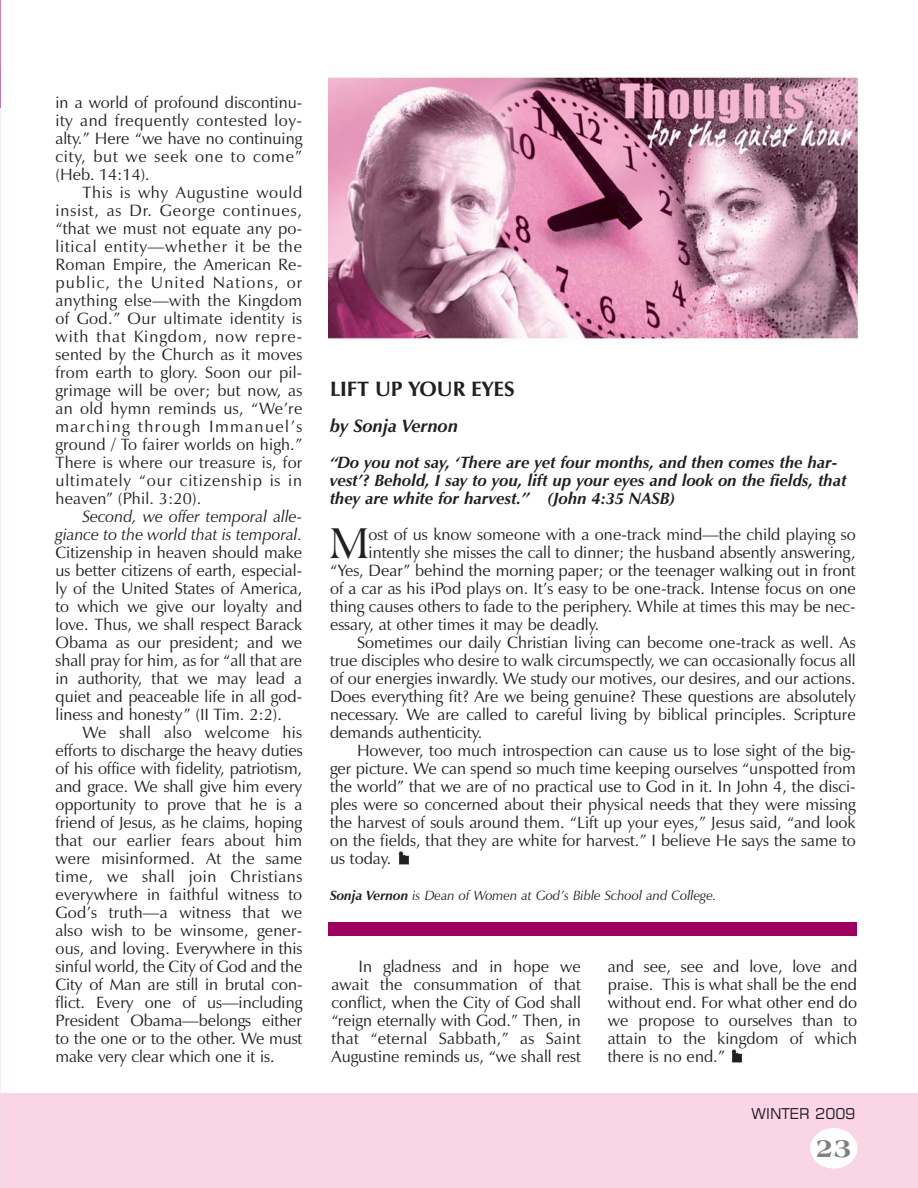
<style>
.page{position:relative;width:918px;height:1188px;background:#fff}
.page>*{position:absolute;margin:0;border:0;box-sizing:border-box;transform-origin:0 0}
.t1{font:45.75px "Americana BT Roman+DZWZNY";color:#231f20}
.t2{font:27px "Americana BT Extra Bold+MJSISE";color:#808080}
.t3{font:21px "Zapf Humanist 601 BT Bold+MUAPXY";color:#231f20}
.t4{font:18px "Zapf Humanist 601 BT Bold Italic+DVEWSD";color:#231f20}
.t5{font:16.5px/18px "Zapf Humanist 601 BT Roman+IWVJME";color:#231f20;text-align:justify}
.t6{font:16.5px/18px "Zapf Humanist 601 BT Bold Italic+DVEWSD";color:#231f20}
.t7{font:16.5px/18px "Zapf Humanist 601 BT Italic+OPSXDL";color:#231f20;text-align:right}
.t8{font:15px "Square 721 BT Roman+YGRVWG";color:#231f20}
.t9{font:13.5px "Zapf Humanist 601 BT Italic+OPSXDL";color:#231f20}
.s1{font-family:"Zapf Humanist 601 BT Bold Italic+DVEWSD"}
</style>
<div class="page">
<div style="left:0;top:1094px;width:918px;height:94px;background:#fad5e5"></div>
<div style="left:810px;top:1128px;width:47px;height:41px;background:#fff;border-radius:50%"></div>
<img style="left:328px;top:77px;width:529px;height:263px">
<div style="left:328px;top:923px;width:529px;height:13px;background:#9e005d"></div>
<svg style="left:398px;top:852px;width:12px;height:12px"></svg>
<svg style="left:731px;top:1050px;width:12px;height:12px"></svg>
<p class="t5" style="left:55px;top:95px;width:248px">in a world of profound discontinu&shy;ity and frequently contested loy&shy;alty.” Here “we have no continuing city, but we seek one to come” (Heb. 14:14).</p>
<p class="t5" style="left:55px;top:185px;width:248px;text-indent:27px">This is why Augustine would insist, as Dr. George continues, “that we must not equate any po&shy;litical entity—whether it be the Roman Empire, the American Re&shy;public, the United Nations, or anything else—with the Kingdom of God.” Our ultimate identity is with that Kingdom, now repre&shy;sented by the Church as it moves from earth to glory. Soon our pil&shy;grimage will be over; but now, as an old hymn reminds us, “We’re marching through Immanuel’s ground / To fairer worlds on high.” There is where our treasure is, for ultimately “our citizenship is in heaven” (Phil. 3:20).</p>
<p class="t7" style="left:55px;top:509px;width:248px">Second, we offer temporal alle&shy;giance to the world that is temporal.</p>
<p class="t5" style="left:55px;top:545px;width:248px">Citizenship in heaven should make us better citizens of earth, especial&shy;ly of the United States of America, to which we give our loyalty and love. Thus, we shall respect Barack Obama as our president; and we shall pray for him, as for “all that are in authority, that we may lead a quiet and peaceable life in all god&shy;liness and honesty” (II Tim. 2:2).</p>
<p class="t5" style="left:55px;top:725px;width:249px;text-indent:27px">We shall also welcome his efforts to discharge the heavy duties of his office with fidelity, patriotism, and grace. We shall give him every opportunity to prove that he is a friend of Jesus, as he claims, hoping that our earlier fears about him were misinformed. At the same time, we shall join Christians everywhere in faithful witness to God’s truth—a witness that we also wish to be winsome, gener&shy;ous, and loving. Everywhere in this sinful world, the City of God and the City of Man are still in brutal con&shy;flict. Every one of us—including President Obama—belongs either to the one or to the other. We must make very clear which one it is.</p>
<p class="t3" style="left:330px;top:380px;width:186px">LIFT UP YOUR EYES</p>
<p class="t4" style="left:330px;top:419px;width:130px">by Sonja Vernon</p>
<p class="t6" style="left:330px;top:455px;width:518px">“Do you not say, ‘There are yet four months, and then comes the har&shy;vest’? Behold, I say to you, lift up your eyes and look on the fields, that they are white for harvest.” (John 4:35 NASB)</p>
<h1 class="t1" style="left:330px;top:516px;width:40px">M</h1>
<p class="t5" style="left:369px;top:527px;width:489px">ost of us know someone with a one-track mind—the child playing so</p>
<p class="t5" style="left:369px;top:545px;width:489px">intently she misses the call to dinner; the husband absently answering,</p>
<p class="t5" style="left:330px;top:563px;width:527px">“Yes, Dear” behind the morning paper; or the teenager walking out in front</p>
<p class="t5" style="left:330px;top:581px;width:527px">of a car as his iPod plays on. It’s easy to be one-track. Intense focus on one</p>
<p class="t5" style="left:330px;top:599px;width:527px">thing causes others to fade to the periphery. While at times this may be nec-</p>
<p class="t5" style="left:330px;top:617px;width:271px">essary, at other times it may be deadly.</p>
<p class="t5" style="left:357px;top:635px;width:500px">Sometimes our daily Christian living can become one-track as well. As</p>
<p class="t5" style="left:330px;top:653px;width:527px">true disciples who desire to walk circumspectly, we can occasionally focus all</p>
<p class="t5" style="left:330px;top:671px;width:527px">of our energies inwardly. We study our motives, our desires, and our actions.</p>
<p class="t5" style="left:330px;top:689px;width:527px">Does everything fit? Are we being genuine? These questions are absolutely</p>
<p class="t5" style="left:330px;top:707px;width:527px">necessary. We are called to careful living by biblical principles. Scripture</p>
<p class="t5" style="left:330px;top:725px;width:154px">demands authenticity.</p>
<p class="t5" style="left:357px;top:743px;width:500px">However, too much introspection can cause us to lose sight of the big-</p>
<p class="t5" style="left:330px;top:761px;width:527px">ger picture. We can spend so much time keeping ourselves “unspotted from</p>
<p class="t5" style="left:330px;top:779px;width:527px">the world” that we are of no practical use to God in it. In John 4, the disci-</p>
<p class="t5" style="left:330px;top:797px;width:527px">ples were so concerned about their physical needs that they were missing</p>
<p class="t5" style="left:330px;top:815px;width:527px">the harvest of souls around them. “Lift up your eyes,” Jesus said, “and look</p>
<p class="t5" style="left:330px;top:833px;width:527px">on the fields, that they are white for harvest.” I believe He says the same to</p>
<p class="t5" style="left:330px;top:851px;width:63px">us today.</p>
<p class="t9" style="left:330px;top:890px;width:388px"><span class="s1">Sonja Vernon</span> is Dean of Women at God’s Bible School and College.</p>
<p class="t5" style="left:331px;top:959px;width:251px;text-indent:27px">In gladness and in hope we await the consummation of that conflict, when the City of God shall “reign eternally with God.” Then, in that “eternal Sabbath,” as Saint Augustine reminds us, “we shall rest</p>
<p class="t5" style="left:608px;top:959px;width:251px">and see, see and love, love and praise. This is what shall be the end without end. For what other end do we propose to ourselves than to attain to the kingdom of which there is no end.”</p>
<p class="t8" style="left:751px;top:1109px;width:106px">WINTER 2009</p>
<h2 class="t2" style="left:816px;top:1132px;width:37px">23</h2>
</div>
